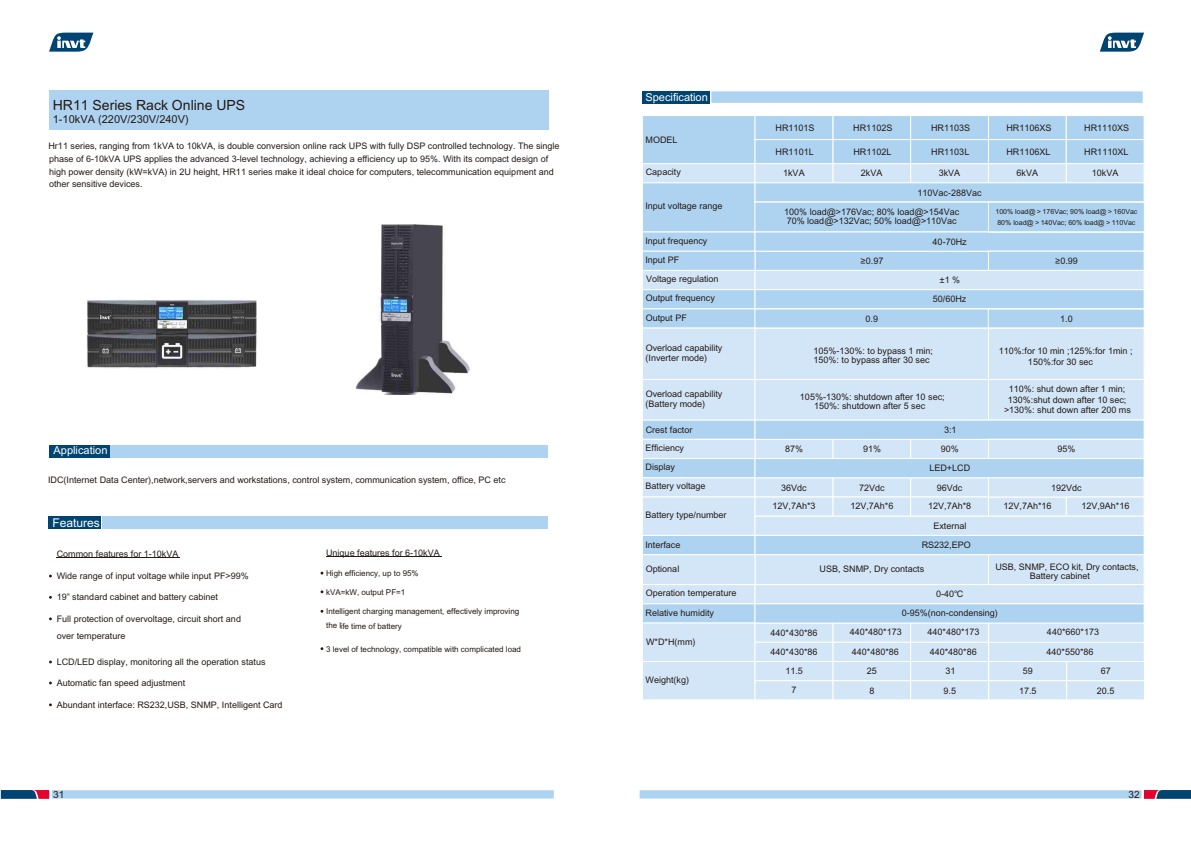
<style>
.page{position:relative;width:1191px;height:841px;background:#fff}
.page>*{position:absolute;margin:0;border:0;box-sizing:border-box;transform-origin:0 0}
.t1{font:14px "Arial Unicode MS";color:#231916}
.t2{font:12px "Arial Unicode MS";color:#fff}
.t3{font:11px "Arial Unicode MS";color:#fff}
.t4{font:11px "Arial Unicode MS";color:#231916}
.t5{font:10px "Arial Unicode MS";color:#231916}
.t6{font:9px/9.5px "Arial Unicode MS";color:#231916}
.t7{font:8px/14.8px "Arial Unicode MS";color:#231916}
.t8{font:7px/11.8px "Arial Unicode MS";color:#231916}
</style>
<div class="page">
<svg style="left:639px;top:790px;width:551px;height:9px;background:#abc9e5"></svg>
<svg style="left:1px;top:790px;width:553px;height:9px;background:#aac9e5"></svg>
<img style="left:355px;top:224px;width:115px;height:170px">
<img style="left:87px;top:299px;width:169px;height:70px">
<div style="left:49px;top:91px;width:499px;height:39px;background:#aed3f0"></div>
<div style="left:642px;top:91px;width:67px;height:12px;background:#004572"></div>
<svg style="left:711px;top:91px;width:431px;height:12px;background:#b1d4f0"></svg>
<svg style="left:49px;top:33px;width:44px;height:19px"></svg>
<svg style="left:1099px;top:33px;width:44px;height:19px"></svg>
<hr style="left:326px;top:556px;width:115px;height:1px;background:#231916">
<div style="left:49px;top:445px;width:60px;height:12px;background:#004572"></div>
<div style="left:110px;top:445px;width:437px;height:12px;background:#aed3f0"></div>
<div style="left:49px;top:517px;width:52px;height:12px;background:#004572"></div>
<div style="left:102px;top:517px;width:445px;height:12px;background:#aed3f0"></div>
<hr style="left:57px;top:557px;width:123px;height:1px;background:#231916">
<svg style="left:643px;top:116px;width:501px;height:584px;background:#c6dff4"></svg>
<h1 class="t1" style="left:53px;top:99px;width:194px">HR11 Series Rack Online UPS</h1>
<p class="t4" style="left:53px;top:115px;width:137px">1-10kVA (220V/230V/240V)</p>
<p class="t6" style="left:48px;top:140px;width:512px;line-height:12.9px">Hr11 series, ranging from 1kVA to 10kVA, is double conversion online rack UPS with fully DSP controlled technology. The single phase of 6-10kVA UPS applies the advanced 3-level technology, achieving a efficiency up to 95%. With its compact design of high power density (kW=kVA) in 2U height, HR11 series make it ideal choice for computers, telecommunication equipment and other sensitive devices.</p>
<p class="t3" style="left:54px;top:446px;width:55px">Application</p>
<p class="t6" style="left:48px;top:476px;width:459px">IDC(Internet Data Center),network,servers and workstations, control system, communication system, office, PC etc</p>
<h2 class="t2" style="left:53px;top:518px;width:49px">Features</h2>
<p class="t6" style="left:57px;top:550px;width:123px">Common features for 1-10kVA</p>
<p class="t6" style="left:57px;top:572px;width:193px">Wide range of input voltage while input PF&gt;99%</p>
<p class="t6" style="left:57px;top:593px;width:163px">19” standard cabinet and battery cabinet</p>
<p class="t6" style="left:57px;top:611px;width:186px;line-height:17.2px">Full protection of overvoltage, circuit short and over temperature</p>
<p class="t6" style="left:57px;top:658px;width:210px">LCD/LED display, monitoring all the operation status</p>
<p class="t6" style="left:57px;top:679px;width:130px">Automatic fan speed adjustment</p>
<p class="t6" style="left:57px;top:700px;width:227px">Abundant interface: RS232,USB, SNMP, Intelligent Card</p>
<p class="t6" style="left:326px;top:549px;width:115px">Unique features for 6-10kVA</p>
<p class="t7" style="left:326px;top:566px;width:94px">High efficiency, up to 95%</p>
<p class="t7" style="left:326px;top:585px;width:81px">kVA=kW, output PF=1</p>
<p class="t7" style="left:326px;top:604px;width:194px">Intelligent charging management, effectively improving the life time of battery</p>
<p class="t7" style="left:326px;top:642px;width:196px">3 level of technology, compatible with complicated load</p>
<p class="t3" style="left:645px;top:93px;width:64px">Specification</p>
<p class="t6" style="left:645px;top:136px;width:34px">MODEL</p>
<p class="t6" style="left:645px;top:168px;width:37px">Capacity</p>
<p class="t6" style="left:645px;top:202px;width:79px">Input voltage range</p>
<p class="t6" style="left:645px;top:232px;width:64px;line-height:19.2px">Input frequency<br>Input PF</p>
<p class="t6" style="left:645px;top:270px;width:74px;line-height:19.3px">Voltage regulation<br>Output frequency<br>Output PF</p>
<p class="t6" style="left:645px;top:344px;width:78px">Overload capability (Inverter mode)</p>
<p class="t6" style="left:645px;top:390px;width:78px">Overload capability (Battery mode)</p>
<p class="t6" style="left:645px;top:421px;width:48px;line-height:18.5px">Crest factor<br>Efficiency</p>
<p class="t6" style="left:645px;top:458px;width:62px;line-height:19.2px">Display<br>Battery voltage</p>
<p class="t6" style="left:645px;top:511px;width:83px">Battery type/number</p>
<p class="t6" style="left:645px;top:541px;width:37px">Interface</p>
<p class="t6" style="left:645px;top:565px;width:35px">Optional</p>
<p class="t6" style="left:645px;top:584px;width:92px;line-height:19.1px">Operation temperature<br>Relative humidity</p>
<p class="t6" style="left:646px;top:638px;width:51px">W*D*H(mm)</p>
<p class="t6" style="left:645px;top:676px;width:45px">Weight(kg)</p>
<p class="t6" style="left:775px;top:124px;width:41px">HR1101S</p>
<p class="t6" style="left:853px;top:124px;width:41px">HR1102S</p>
<p class="t6" style="left:930px;top:124px;width:41px">HR1103S</p>
<p class="t6" style="left:1006px;top:124px;width:47px">HR1106XS</p>
<p class="t6" style="left:1083px;top:124px;width:47px">HR1110XS</p>
<p class="t6" style="left:775px;top:148px;width:40px">HR1101L</p>
<p class="t6" style="left:853px;top:148px;width:40px">HR1102L</p>
<p class="t6" style="left:931px;top:148px;width:40px">HR1103L</p>
<p class="t6" style="left:1006px;top:148px;width:46px">HR1106XL</p>
<p class="t6" style="left:1083px;top:148px;width:46px">HR1110XL</p>
<p class="t6" style="left:782px;top:169px;width:23px">1kVA</p>
<p class="t6" style="left:860px;top:169px;width:23px">2kVA</p>
<p class="t6" style="left:938px;top:169px;width:23px">3kVA</p>
<p class="t6" style="left:1016px;top:169px;width:23px">6kVA</p>
<p class="t6" style="left:1091px;top:169px;width:28px">10kVA</p>
<p class="t6" style="left:917px;top:189px;width:66px">110Vac-288Vac</p>
<p class="t6" style="left:784px;top:208px;width:176px">100% load@&gt;176Vac; 80% load@&gt;154Vac<br>70% load@&gt;132Vac; 50% load@&gt;110Vac</p>
<p class="t6" style="left:932px;top:238px;width:36px">40-70Hz</p>
<p class="t8" style="left:995px;top:206px;width:143px">100% load@＞176Vac; 90% load@＞160Vac<br>80% load@＞140Vac; 60% load@＞110Vac</p>
<p class="t6" style="left:860px;top:257px;width:24px">≥0.97</p>
<p class="t6" style="left:1054px;top:257px;width:24px">≥0.99</p>
<p class="t6" style="left:932px;top:271px;width:35px;line-height:19.2px;text-align:center">±1 %<br>50/60Hz</p>
<p class="t6" style="left:865px;top:315px;width:14px">0.9</p>
<p class="t6" style="left:813px;top:347px;width:121px">105%-130%: to bypass 1 min;<br>150%: to bypass after 30 sec</p>
<p class="t6" style="left:799px;top:393px;width:146px;text-align:center">105%-130%: shutdown after 10 sec;<br>150%: shutdown after 5 sec</p>
<p class="t6" style="left:943px;top:426px;width:14px">3:1</p>
<p class="t6" style="left:1059px;top:315px;width:14px">1.0</p>
<p class="t6" style="left:1027px;top:346px;width:106px;line-height:11.4px;text-indent:-29px">110%:for 10 min ;125%:for 1min ;<br>150%:for 30 sec</p>
<p class="t6" style="left:1003px;top:385px;width:128px;line-height:10.5px;text-align:center">110%: shut down after 1 min;<br>130%:shut down after 10 sec; &gt;130%: shut down after 200 ms</p>
<p class="t6" style="left:785px;top:445px;width:20px">87%</p>
<p class="t6" style="left:862px;top:445px;width:20px">91%</p>
<p class="t6" style="left:940px;top:445px;width:20px">90%</p>
<p class="t6" style="left:1057px;top:445px;width:20px">95%</p>
<p class="t6" style="left:929px;top:464px;width:42px">LED+LCD</p>
<p class="t6" style="left:781px;top:484px;width:27px">36Vdc</p>
<p class="t6" style="left:858px;top:484px;width:27px">72Vdc</p>
<p class="t6" style="left:936px;top:484px;width:27px">96Vdc</p>
<p class="t6" style="left:1050px;top:484px;width:32px">192Vdc</p>
<p class="t6" style="left:772px;top:502px;width:45px">12V,7Ah*3</p>
<p class="t6" style="left:850px;top:502px;width:45px">12V,7Ah*6</p>
<p class="t6" style="left:927px;top:502px;width:45px">12V,7Ah*8</p>
<p class="t6" style="left:1003px;top:502px;width:50px">12V,7Ah*16</p>
<p class="t6" style="left:1080px;top:502px;width:50px">12V,9Ah*16</p>
<p class="t6" style="left:933px;top:522px;width:35px">External</p>
<p class="t6" style="left:921px;top:541px;width:51px">RS232,EPO</p>
<p class="t6" style="left:819px;top:565px;width:106px">USB, SNMP, Dry contacts</p>
<p class="t6" style="left:1029px;top:563px;width:110px;text-indent:-34px">USB, SNMP, ECO kit, Dry contacts,<br>Battery cabinet</p>
<p class="t6" style="left:901px;top:586px;width:98px;line-height:18.3px;text-align:center">0-40℃<br>0-95%(non-condensing)</p>
<p class="t6" style="left:770px;top:629px;width:49px">440*430*86</p>
<p class="t6" style="left:849px;top:628px;width:54px">440*480*173</p>
<p class="t6" style="left:927px;top:628px;width:54px">440*480*173</p>
<p class="t6" style="left:770px;top:648px;width:49px">440*430*86</p>
<p class="t6" style="left:851px;top:648px;width:49px">440*480*86</p>
<p class="t6" style="left:929px;top:648px;width:49px">440*480*86</p>
<p class="t6" style="left:785px;top:667px;width:19px">11.5</p>
<p class="t6" style="left:866px;top:667px;width:12px">25</p>
<p class="t6" style="left:945px;top:667px;width:12px">31</p>
<p class="t6" style="left:791px;top:686px;width:7px">7</p>
<p class="t6" style="left:869px;top:686px;width:7px">8</p>
<p class="t6" style="left:943px;top:686px;width:14px">9.5</p>
<p class="t6" style="left:1018px;top:662px;width:19px;line-height:19.2px;text-align:center">59<br>17.5</p>
<p class="t6" style="left:1046px;top:628px;width:54px">440*660*173</p>
<p class="t6" style="left:1046px;top:648px;width:49px">440*550*86</p>
<p class="t6" style="left:1096px;top:662px;width:19px;line-height:19.2px;text-align:center">67<br>20.5</p>
<p class="t5" style="left:53px;top:791px;width:13px">31</p>
<p class="t5" style="left:1128px;top:791px;width:13px">32</p>
</div>
